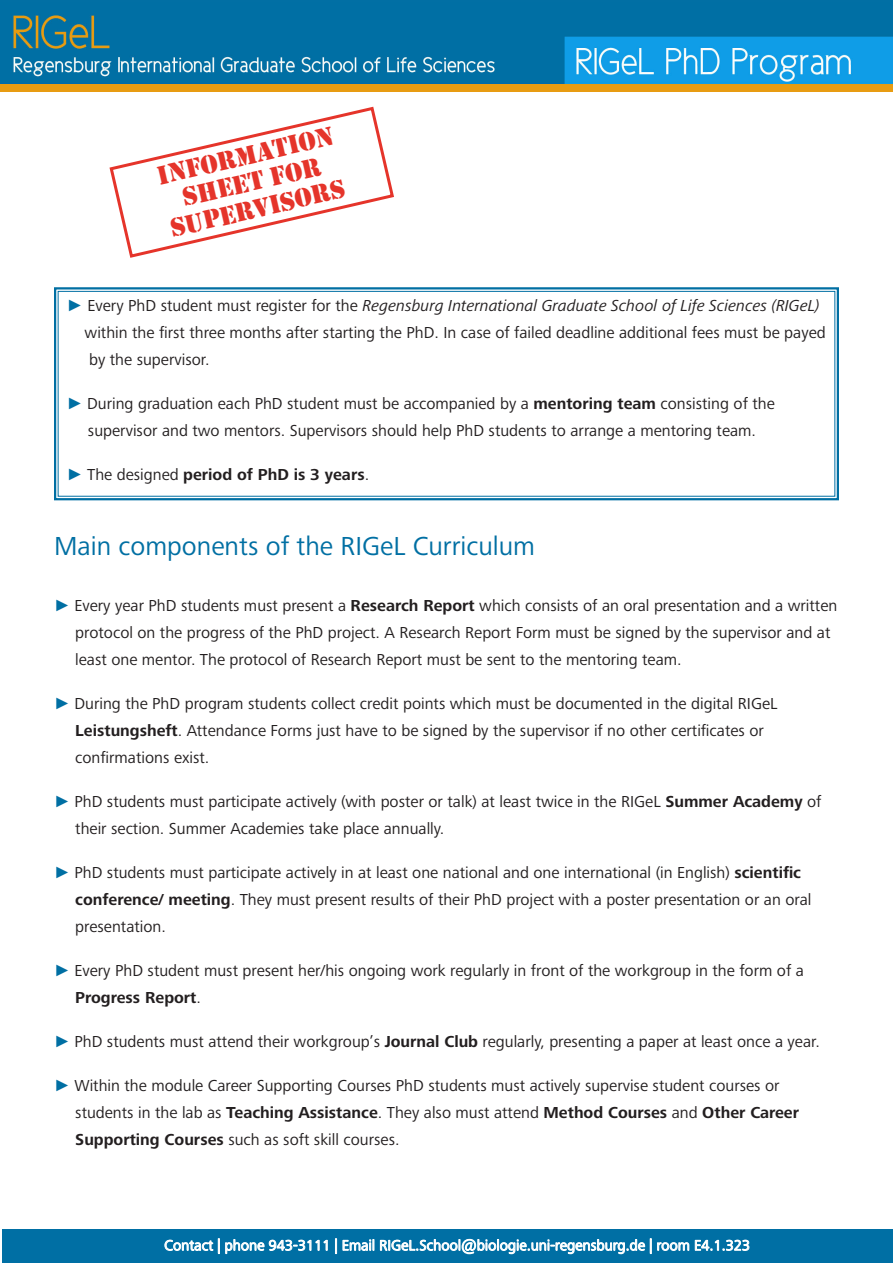
<style>
.page{position:relative;width:893px;height:1263px;background:#fff}
.page>*{position:absolute;margin:0;border:0;box-sizing:border-box;transform-origin:0 0}
.t1{font:27px "Frutiger Next LTW1 G";color:#006fa3}
.t2{font:27px/27px "Stencil";color:#e5342a;text-align:center}
.t3{font:16.5px/27px "Frutiger Next LTW1 G";color:#231f20}
.t4{font:700 16.5px "Frutiger Next LTW1 G";color:#231f20}
.t5{font:15px "Frutiger Next LTW1 G";color:#fff}
.s1{font-family:"Times New Roman";color:#006fa3}
.s2{font-style:italic}
.s3{font-weight:700}
.s4{font-family:"Times New Roman";font-weight:400;color:#006fa3}
.s5{font-weight:400}
</style>
<div class="page">
<div style="left:2px;top:1229px;width:891px;height:34px;background:#006fa4"></div>
<svg style="left:164px;top:1239px;width:55px;height:14px"></svg>
<svg style="left:225px;top:1239px;width:103px;height:15px"></svg>
<svg style="left:335px;top:1239px;width:39px;height:14px"></svg>
<svg style="left:380px;top:1238px;width:271px;height:16px"></svg>
<svg style="left:657px;top:1239px;width:93px;height:12px"></svg>
<img style="left:0;top:0;width:893px;height:91px">
<svg style="left:109px;top:106px;width:285px;height:152px"></svg>
<svg style="left:54px;top:287px;width:785px;height:214px"></svg>
<div style="left:58px;top:291px;width:777px;height:206px;border:1px solid #006fa3"></div>
<h1 class="t2" style="left:155px;top:163px;width:181px;rotate:-13deg">INFORMATION<br>SHEET FOR<br>SUPERVISORS</h1>
<p class="t3" style="left:85px;top:292px;width:743px;text-indent:-18px"><span class="s1">►</span> Every PhD student must register for the <span class="s2">Regensburg International Graduate School of Life Sciences (RIGeL) </span>within the first three months after starting the PhD. In case of failed deadline additional fees must be payed by the supervisor.</p>
<p class="t3" style="left:67px;top:390px;width:709px;text-align:center"><span class="s1">►</span> During graduation each PhD student must be accompanied by a <span class="s3">mentoring team</span> consisting of the supervisor and two mentors. Supervisors should help PhD students to arrange a mentoring team.</p>
<p class="t4" style="left:67px;top:465px;width:304px"><span class="s4">►</span> <span class="s5">The designed</span> period of PhD is 3 years<span class="s5">.</span></p>
<h1 class="t1" style="left:54px;top:531px;width:483px">Main components of the RIGeL Curriculum</h1>
<p class="t3" style="left:75px;top:592px;width:764px;text-indent:-21px"><span class="s1">►</span> Every year PhD students must present a <span class="s3">Research Report</span> which consists of an oral presentation and a written protocol on the progress of the PhD project. A Research Report Form must be signed by the supervisor and at least one mentor. The protocol of Research Report must be sent to the mentoring team.</p>
<p class="t3" style="left:75px;top:690px;width:704px;text-indent:-21px"><span class="s1">►</span> During the PhD program students collect credit points which must be documented in the digital RIGeL<br><span class="s3">Leistungsheft</span>. Attendance Forms just have to be signed by the supervisor if no other certificates or confirmations exist.</p>
<p class="t3" style="left:75px;top:788px;width:748px;text-indent:-21px"><span class="s1">►</span> PhD students must participate actively (with poster or talk) at least twice in the RIGeL <span class="s3">Summer Academy</span> of their section. Summer Academies take place annually.</p>
<p class="t3" style="left:75px;top:859px;width:738px;text-indent:-21px"><span class="s1">►</span> PhD students must participate actively in at least one national and one international (in English) <span class="s3">scientific conference/ meeting</span>. They must present results of their PhD project with a poster presentation or an oral presentation.</p>
<p class="t3" style="left:75px;top:957px;width:730px;text-indent:-21px"><span class="s1">►</span> Every PhD student must present her/his ongoing work regularly in front of the workgroup in the form of a<br><span class="s3">Progress Report</span>.</p>
<p class="t3" style="left:54px;top:1028px;width:767px"><span class="s1">►</span> PhD students must attend their workgroup’s <span class="s3">Journal Club</span> regularly, presenting a paper at least once a year.</p>
<p class="t3" style="left:75px;top:1072px;width:725px;text-indent:-21px"><span class="s1">►</span> Within the module Career Supporting Courses PhD students must actively supervise student courses or students in the lab as <span class="s3">Teaching Assistance</span>. They also must attend <span class="s3">Method Courses</span> and <span class="s3">Other Career<br>Supporting Courses</span> such as soft skill courses.</p>
<p class="t5" style="left:164px;top:1237px;width:587px">Contact | phone 943-3111 | Email RIGeL.School@biologie.uni-regensburg.de | room E4.1.323</p>
</div>
